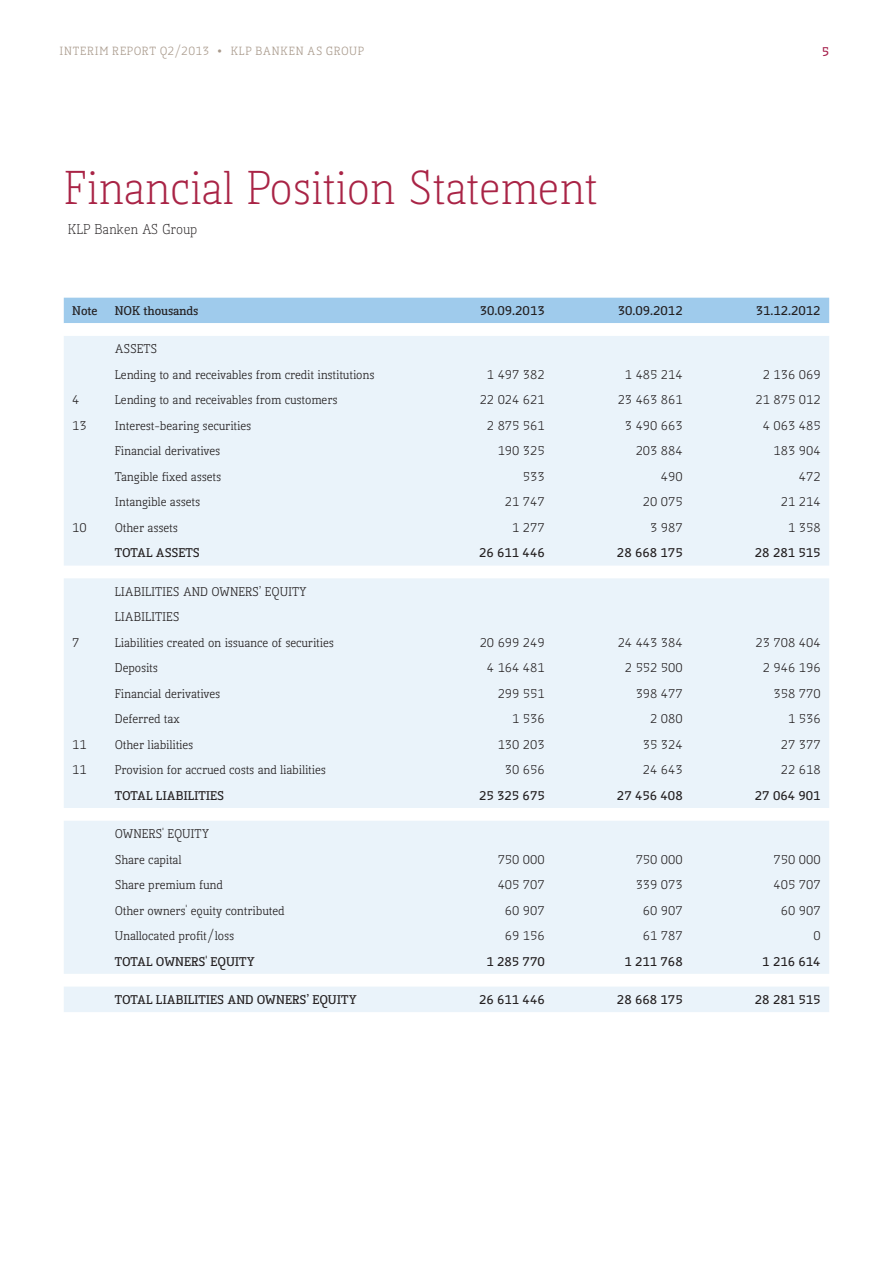
<style>
.page{position:relative;width:893px;height:1263px;background:#fff}
.page>*{position:absolute;margin:0;border:0;box-sizing:border-box;transform-origin:0 0}
.Heading_1{font:300 45px "Kofi Pure Serif";color:#a92446}
.Under-heading{font:300 13.5px "Kofi Pure Serif";color:#231f20}
.Tabelltekst{font:12px "Kofi Pure Serif";color:#231f20}
.Tabelltekst_HEADER{font:700 12px "Kofi Pure Serif";color:#231f20}
.t1{font:700 12px "Kofi Pure Serif";color:#a6204c}
.t2{font:11.25px "Kofi Pure Serif";letter-spacing:.065em;color:#a99a8c}
.s1{font-size:16.5px}
</style>
<div class="page">
<div style="left:64px;top:298px;width:765px;height:25px;background:#9fcbec"></div>
<div style="left:64px;top:336px;width:765px;height:676px;background:#eaf3fa"></div>
<p class="t2" style="left:60px;top:44px;width:306px">INTERIM REPORT Q2/2013 <span class="s1">•</span> KLP BANKEN AS GROUP</p>
<p class="t1" style="left:822px;top:43px;width:9px">5</p>
<p class="Heading_1" style="left:64px;top:161px;width:535px">Financial Position Statement</p>
<p class="Under-heading" style="left:68px;top:221px;width:131px">KLP Banken AS Group</p>
<p class="Tabelltekst_HEADER" style="left:72px;top:302px;width:27px">Note</p>
<p class="Tabelltekst_HEADER" style="left:115px;top:302px;width:85px">NOK thousands</p>
<p class="Tabelltekst_HEADER" style="left:480px;top:302px;width:67px">30.09.2013</p>
<p class="Tabelltekst_HEADER" style="left:618px;top:302px;width:67px">30.09.2012</p>
<p class="Tabelltekst_HEADER" style="left:756px;top:302px;width:67px">31.12.2012</p>
<p class="Tabelltekst" style="left:115px;top:341px;width:44px">ASSETS</p>
<p class="Tabelltekst" style="left:115px;top:367px;width:261px">Lending to and receivables from credit institutions</p>
<p class="Tabelltekst" style="left:487px;top:367px;width:59px">1 497 382</p>
<p class="Tabelltekst" style="left:625px;top:367px;width:59px">1 485 214</p>
<p class="Tabelltekst" style="left:763px;top:367px;width:59px">2 136 069</p>
<p class="Tabelltekst" style="left:72px;top:392px;width:9px">4</p>
<p class="Tabelltekst" style="left:115px;top:392px;width:224px">Lending to and receivables from customers</p>
<p class="Tabelltekst" style="left:480px;top:392px;width:67px">22 024 621</p>
<p class="Tabelltekst" style="left:618px;top:392px;width:67px">23 463 861</p>
<p class="Tabelltekst" style="left:756px;top:392px;width:67px">21 875 012</p>
<p class="Tabelltekst" style="left:72px;top:418px;width:16px">13</p>
<p class="Tabelltekst" style="left:115px;top:418px;width:138px">Interest-bearing securities</p>
<p class="Tabelltekst" style="left:487px;top:418px;width:59px">2 875 561</p>
<p class="Tabelltekst" style="left:625px;top:418px;width:59px">3 490 663</p>
<p class="Tabelltekst" style="left:763px;top:418px;width:59px">4 063 485</p>
<p class="Tabelltekst" style="left:115px;top:443px;width:107px">Financial derivatives</p>
<p class="Tabelltekst" style="left:498px;top:443px;width:49px">190 325</p>
<p class="Tabelltekst" style="left:636px;top:443px;width:49px">203 884</p>
<p class="Tabelltekst" style="left:774px;top:443px;width:49px">183 904</p>
<p class="Tabelltekst" style="left:115px;top:469px;width:108px">Tangible fixed assets</p>
<p class="Tabelltekst" style="left:523px;top:469px;width:23px">533</p>
<p class="Tabelltekst" style="left:661px;top:469px;width:23px">490</p>
<p class="Tabelltekst" style="left:799px;top:469px;width:23px">472</p>
<p class="Tabelltekst" style="left:115px;top:494px;width:87px">Intangible assets</p>
<p class="Tabelltekst" style="left:505px;top:494px;width:41px">21 747</p>
<p class="Tabelltekst" style="left:643px;top:494px;width:41px">20 075</p>
<p class="Tabelltekst" style="left:781px;top:494px;width:41px">21 214</p>
<p class="Tabelltekst" style="left:72px;top:520px;width:16px">10</p>
<p class="Tabelltekst" style="left:115px;top:520px;width:65px">Other assets</p>
<p class="Tabelltekst" style="left:512px;top:520px;width:34px">1 277</p>
<p class="Tabelltekst" style="left:650px;top:520px;width:34px">3 987</p>
<p class="Tabelltekst" style="left:788px;top:520px;width:34px">1 358</p>
<p class="Tabelltekst_HEADER" style="left:115px;top:545px;width:86px">TOTAL ASSETS</p>
<p class="Tabelltekst_HEADER" style="left:479px;top:545px;width:67px">26 611 446</p>
<p class="Tabelltekst_HEADER" style="left:617px;top:545px;width:67px">28 668 175</p>
<p class="Tabelltekst_HEADER" style="left:755px;top:545px;width:67px">28 281 515</p>
<p class="Tabelltekst" style="left:115px;top:584px;width:193px">LIABILITIES AND OWNERS’ EQUITY</p>
<p class="Tabelltekst" style="left:115px;top:609px;width:66px">LIABILITIES</p>
<p class="Tabelltekst" style="left:72px;top:635px;width:9px">7</p>
<p class="Tabelltekst" style="left:115px;top:635px;width:220px">Liabilities created on issuance of securities</p>
<p class="Tabelltekst" style="left:480px;top:635px;width:67px">20 699 249</p>
<p class="Tabelltekst" style="left:618px;top:635px;width:67px">24 443 384</p>
<p class="Tabelltekst" style="left:756px;top:635px;width:67px">23 708 404</p>
<p class="Tabelltekst" style="left:115px;top:660px;width:45px">Deposits</p>
<p class="Tabelltekst" style="left:487px;top:660px;width:59px">4 164 481</p>
<p class="Tabelltekst" style="left:625px;top:660px;width:59px">2 552 500</p>
<p class="Tabelltekst" style="left:763px;top:660px;width:59px">2 946 196</p>
<p class="Tabelltekst" style="left:115px;top:686px;width:107px">Financial derivatives</p>
<p class="Tabelltekst" style="left:498px;top:686px;width:49px">299 551</p>
<p class="Tabelltekst" style="left:636px;top:686px;width:49px">398 477</p>
<p class="Tabelltekst" style="left:774px;top:686px;width:49px">358 770</p>
<p class="Tabelltekst" style="left:115px;top:711px;width:66px">Deferred tax</p>
<p class="Tabelltekst" style="left:512px;top:711px;width:34px">1 536</p>
<p class="Tabelltekst" style="left:650px;top:711px;width:34px">2 080</p>
<p class="Tabelltekst" style="left:788px;top:711px;width:34px">1 536</p>
<p class="Tabelltekst" style="left:72px;top:737px;width:16px">11</p>
<p class="Tabelltekst" style="left:115px;top:737px;width:80px">Other liabilities</p>
<p class="Tabelltekst" style="left:498px;top:737px;width:49px">130 203</p>
<p class="Tabelltekst" style="left:643px;top:737px;width:41px">35 324</p>
<p class="Tabelltekst" style="left:781px;top:737px;width:41px">27 377</p>
<p class="Tabelltekst" style="left:72px;top:762px;width:16px">11</p>
<p class="Tabelltekst" style="left:115px;top:762px;width:213px">Provision for accrued costs and liabilities</p>
<p class="Tabelltekst" style="left:505px;top:762px;width:41px">30 656</p>
<p class="Tabelltekst" style="left:643px;top:762px;width:41px">24 643</p>
<p class="Tabelltekst" style="left:781px;top:762px;width:41px">22 618</p>
<p class="Tabelltekst_HEADER" style="left:115px;top:787px;width:111px">TOTAL LIABILITIES</p>
<p class="Tabelltekst_HEADER" style="left:479px;top:787px;width:67px">25 325 675</p>
<p class="Tabelltekst_HEADER" style="left:617px;top:787px;width:67px">27 456 408</p>
<p class="Tabelltekst_HEADER" style="left:755px;top:787px;width:67px">27 064 901</p>
<p class="Tabelltekst" style="left:115px;top:826px;width:96px">OWNERS' EQUITY</p>
<p class="Tabelltekst" style="left:115px;top:851px;width:68px">Share capital</p>
<p class="Tabelltekst" style="left:498px;top:851px;width:49px">750 000</p>
<p class="Tabelltekst" style="left:636px;top:851px;width:49px">750 000</p>
<p class="Tabelltekst" style="left:774px;top:851px;width:49px">750 000</p>
<p class="Tabelltekst" style="left:115px;top:877px;width:109px">Share premium fund</p>
<p class="Tabelltekst" style="left:498px;top:877px;width:49px">405 707</p>
<p class="Tabelltekst" style="left:636px;top:877px;width:49px">339 073</p>
<p class="Tabelltekst" style="left:774px;top:877px;width:49px">405 707</p>
<p class="Tabelltekst" style="left:115px;top:903px;width:171px">Other owners' equity contributed</p>
<p class="Tabelltekst" style="left:505px;top:903px;width:41px">60 907</p>
<p class="Tabelltekst" style="left:643px;top:903px;width:41px">60 907</p>
<p class="Tabelltekst" style="left:781px;top:903px;width:41px">60 907</p>
<p class="Tabelltekst" style="left:115px;top:928px;width:121px">Unallocated profit/loss</p>
<p class="Tabelltekst" style="left:505px;top:928px;width:41px">69 156</p>
<p class="Tabelltekst" style="left:643px;top:928px;width:41px">61 787</p>
<p class="Tabelltekst" style="left:813px;top:928px;width:9px">0</p>
<p class="Tabelltekst_HEADER" style="left:115px;top:953px;width:141px">TOTAL OWNERS' EQUITY</p>
<p class="Tabelltekst_HEADER" style="left:486px;top:953px;width:60px">1 285 770</p>
<p class="Tabelltekst_HEADER" style="left:624px;top:953px;width:60px">1 211 768</p>
<p class="Tabelltekst_HEADER" style="left:762px;top:953px;width:60px">1 216 614</p>
<p class="Tabelltekst_HEADER" style="left:115px;top:991px;width:243px">TOTAL LIABILITIES AND OWNERS’ EQUITY</p>
<p class="Tabelltekst_HEADER" style="left:479px;top:991px;width:67px">26 611 446</p>
<p class="Tabelltekst_HEADER" style="left:617px;top:991px;width:67px">28 668 175</p>
<p class="Tabelltekst_HEADER" style="left:755px;top:991px;width:67px">28 281 515</p>
</div>
